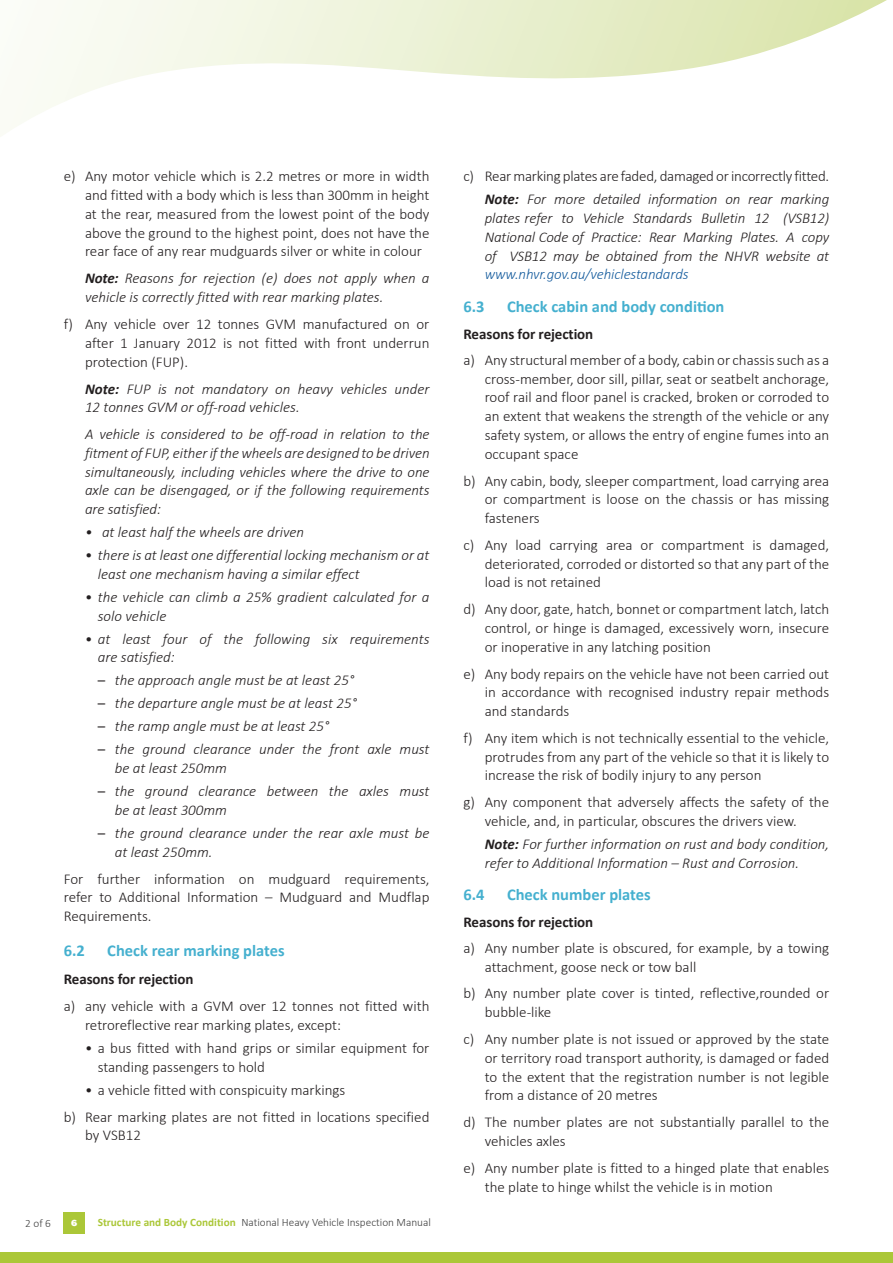
<style>
.page{position:relative;width:893px;height:1263px;background:#fff}
.page>*{position:absolute;margin:0;border:0;box-sizing:border-box;transform-origin:0 0}
.Subheading_2{font:700 16.5px "Calibri";color:#45b0cf}
._4mm_indent{font:300 15px/18.8px "Calibri";color:#231f20;text-align:justify}
.Notes{font:italic 300 15px/18.8px "Calibri";color:#231f20}
._4mm_indent-2{font:italic 300 15px/18.8px "Calibri";color:#231f20;text-align:justify}
._2015_Body_Copy{font:300 15px/18.8px "Calibri";color:#231f20;text-align:justify}
._2015_Body_Copy-2{font:700 15px "Calibri";letter-spacing:-.005em;color:#231f20}
._2015_Body_Copy-3{font:300 11.25px "Calibri";color:#3f3f3f}
.Page_Numbers{font:700 9px "Eagle";color:#fff}
.s1{font-weight:700}
.s2{font-style:normal}
.s3{font-weight:400;font-style:normal}
.s4{font-weight:700;color:#abc738}
.s5{color:#175d9e}
</style>
<div class="page">
<svg style="left:9px;top:0;width:878px;height:131px"></svg>
<div style="left:64px;top:1212px;width:21px;height:21px;background:#abc738"></div>
<div style="left:0;top:1252px;width:893px;height:11px;background:#abc738"></div>
<p class="_4mm_indent" style="left:85px;top:167px;width:346px;text-indent:-21px">e) Any motor vehicle which is 2.2 metres or more in width and fitted with a body which is less than 300mm in height at the rear, measured from the lowest point of the body above the ground to the highest point, does not have the rear face of any rear mudguards silver or white in colour</p>
<p class="Notes" style="left:85px;top:269px;width:346px"><span class="s1">Note:</span> Reasons for rejection (e) does not apply when a vehicle is correctly fitted with rear marking plates.</p>
<p class="_4mm_indent" style="left:85px;top:315px;width:346px;text-indent:-21px">f) Any vehicle over 12 tonnes GVM manufactured on or after 1 January 2012 is not fitted with front underrun protection (FUP).</p>
<p class="Notes" style="left:85px;top:379px;width:346px"><span class="s1">Note:</span> FUP is not mandatory on heavy vehicles under<br>12 tonnes GVM or off-road vehicles.</p>
<p class="Notes" style="left:85px;top:425px;width:346px;text-align:justify">A vehicle is considered to be off-road in relation to the fitment of FUP, either if the wheels are designed to be driven simultaneously, including vehicles where the drive to one axle can be disengaged, or if the following requirements are satisfied:</p>
<p class="_4mm_indent-2" style="left:85px;top:523px;width:221px">• at least half the wheels are driven</p>
<p class="Notes" style="left:98px;top:546px;width:333px;text-indent:-13px"><span class="s2">•</span> there is at least one differential locking mechanism or at least one mechanism having a similar effect</p>
<p class="Notes" style="left:98px;top:587px;width:333px;text-indent:-13px"><span class="s2">•</span> the vehicle can climb a 25% gradient calculated for a solo vehicle</p>
<p class="Notes" style="left:98px;top:629px;width:333px;text-indent:-13px"><span class="s2">•</span> at least four of the following six requirements are satisfied:</p>
<p class="Notes" style="left:98px;top:671px;width:258px"><span class="s3">–</span> the approach angle must be at least 25°</p>
<p class="Notes" style="left:98px;top:694px;width:260px"><span class="s3">–</span> the departure angle must be at least 25°</p>
<p class="Notes" style="left:98px;top:717px;width:233px"><span class="s3">–</span> the ramp angle must be at least 25°</p>
<p class="Notes" style="left:115px;top:740px;width:316px;text-indent:-17px"><span class="s3">–</span> the ground clearance under the front axle must be at least 250mm</p>
<p class="Notes" style="left:115px;top:782px;width:316px;text-indent:-17px"><span class="s3">–</span> the ground clearance between the axles must be at least 300mm</p>
<p class="Notes" style="left:115px;top:823px;width:316px;text-indent:-17px"><span class="s3">–</span> the ground clearance under the rear axle must be at least 250mm.</p>
<p class="_2015_Body_Copy" style="left:64px;top:869px;width:367px">For further information on mudguard requirements, refer to Additional Information – Mudguard and Mudflap Requirements.</p>
<p class="Subheading_2" style="left:64px;top:938px;width:23px">6.2</p>
<p class="Subheading_2" style="left:107px;top:938px;width:179px">Check rear marking plates</p>
<p class="_2015_Body_Copy-2" style="left:64px;top:968px;width:131px">Reasons for rejection</p>
<p class="_4mm_indent" style="left:85px;top:997px;width:346px;text-indent:-21px">a) any vehicle with a GVM over 12 tonnes not fitted with retroreflective rear marking plates, except:</p>
<p class="_4mm_indent" style="left:98px;top:1038px;width:333px;text-indent:-13px">• a bus fitted with hand grips or similar equipment for standing passengers to hold</p>
<p class="_4mm_indent" style="left:85px;top:1080px;width:262px">• a vehicle fitted with conspicuity markings</p>
<p class="_4mm_indent" style="left:85px;top:1107px;width:346px;text-indent:-21px">b) Rear marking plates are not fitted in locations specified by VSB12</p>
<p class="_2015_Body_Copy-3" style="left:25px;top:1216px;width:27px">2 of 6</p>
<p class="Page_Numbers" style="left:71px;top:1218px;width:8px">6</p>
<p class="_2015_Body_Copy-3" style="left:98px;top:1215px;width:335px"><span class="s4">Structure and Body Condition</span> National Heavy Vehicle Inspection Manual</p>
<p class="_4mm_indent" style="left:463px;top:167px;width:367px">c) Rear marking plates are faded, damaged or incorrectly fitted.</p>
<p class="_4mm_indent-2" style="left:485px;top:190px;width:346px"><span class="s1">Note:</span> For more detailed information on rear marking plates refer to Vehicle Standards Bulletin 12 (VSB12)<br>National Code of Practice: Rear Marking Plates. A copy of VSB12 may be obtained from the NHVR website at <span class="s5">www.nhvr.gov.au/vehiclestandards</span></p>
<p class="Subheading_2" style="left:463px;top:294px;width:23px">6.3</p>
<p class="Subheading_2" style="left:507px;top:294px;width:219px">Check cabin and body condition</p>
<p class="_2015_Body_Copy-2" style="left:463px;top:323px;width:131px">Reasons for rejection</p>
<p class="_4mm_indent" style="left:485px;top:350px;width:346px;text-indent:-21px">a) Any structural member of a body, cabin or chassis such as a cross-member, door sill, pillar, seat or seatbelt anchorage, roof rail and floor panel is cracked, broken or corroded to an extent that weakens the strength of the vehicle or any safety system, or allows the entry of engine fumes into an occupant space</p>
<p class="_4mm_indent" style="left:485px;top:471px;width:346px;text-indent:-21px">b) Any cabin, body, sleeper compartment, load carrying area or compartment is loose on the chassis or has missing fasteners</p>
<p class="_4mm_indent" style="left:485px;top:535px;width:346px;text-indent:-21px">c) Any load carrying area or compartment is damaged, deteriorated, corroded or distorted so that any part of the load is not retained</p>
<p class="_4mm_indent" style="left:485px;top:600px;width:346px;text-indent:-21px">d) Any door, gate, hatch, bonnet or compartment latch, latch control, or hinge is damaged, excessively worn, insecure or inoperative in any latching position</p>
<p class="_4mm_indent" style="left:485px;top:664px;width:346px;text-indent:-21px">e) Any body repairs on the vehicle have not been carried out in accordance with recognised industry repair methods and standards</p>
<p class="_4mm_indent" style="left:485px;top:728px;width:346px;text-indent:-21px">f) Any item which is not technically essential to the vehicle, protrudes from any part of the vehicle so that it is likely to increase the risk of bodily injury to any person</p>
<p class="_4mm_indent" style="left:485px;top:793px;width:346px;text-indent:-21px">g) Any component that adversely affects the safety of the vehicle, and, in particular, obscures the drivers view.</p>
<p class="_4mm_indent-2" style="left:485px;top:834px;width:346px"><span class="s1">Note:</span> For further information on rust and body condition, refer to Additional Information – Rust and Corrosion.</p>
<p class="Subheading_2" style="left:463px;top:883px;width:23px">6.4</p>
<p class="Subheading_2" style="left:507px;top:883px;width:145px">Check number plates</p>
<p class="_2015_Body_Copy-2" style="left:463px;top:911px;width:131px">Reasons for rejection</p>
<p class="_4mm_indent" style="left:485px;top:938px;width:346px;text-indent:-21px">a) Any number plate is obscured, for example, by a towing attachment, goose neck or tow ball</p>
<p class="_4mm_indent" style="left:485px;top:984px;width:346px;text-indent:-21px">b) Any number plate cover is tinted, reflective,rounded or bubble-like</p>
<p class="_4mm_indent" style="left:485px;top:1029px;width:346px;text-indent:-21px">c) Any number plate is not issued or approved by the state or territory road transport authority, is damaged or faded to the extent that the registration number is not legible from a distance of 20 metres</p>
<p class="_4mm_indent" style="left:485px;top:1113px;width:346px;text-indent:-21px">d) The number plates are not substantially parallel to the vehicles axles</p>
<p class="_4mm_indent" style="left:485px;top:1158px;width:346px;text-indent:-21px">e) Any number plate is fitted to a hinged plate that enables the plate to hinge whilst the vehicle is in motion</p>
</div>
